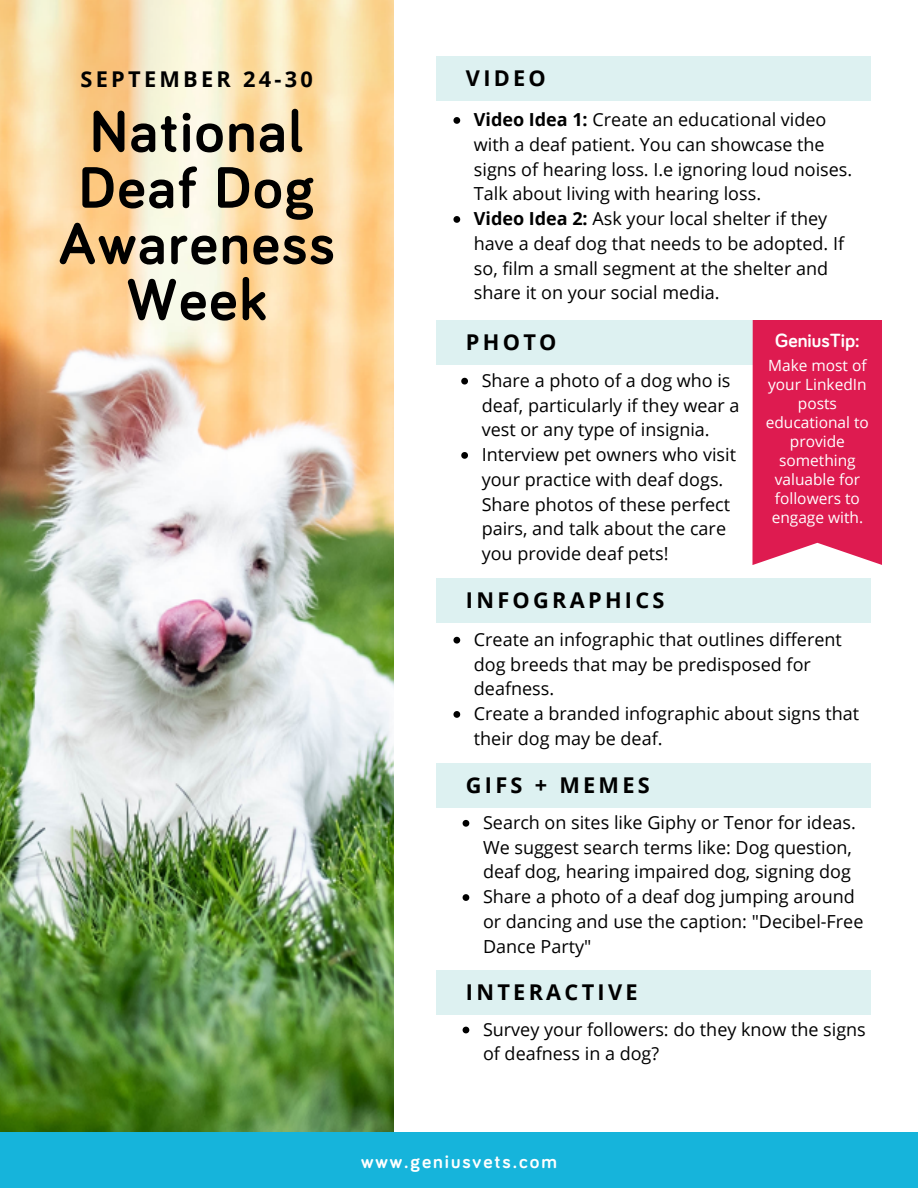
<style>
.page{position:relative;width:918px;height:1188px;background:#fff}
.page>*{position:absolute;margin:0;border:0;box-sizing:border-box;transform-origin:0 0}
.t1{font:700 60.3px/56.1px "Bariol";letter-spacing:.03em;color:#000;text-align:center}
.t2{font:700 21.75px "Open Sans";letter-spacing:.15em;color:#000}
.t3{font:700 19.65px "Bariol";color:#fff}
.t4{font:700 19.5px "Bariol";letter-spacing:.1em;color:#fff}
.t5{font:18px/24.8px "Open Sans";color:#000}
.t6{font:15.45px/19px "Open Sans";color:#fff;text-align:center}
.s1{font-weight:700}
</style>
<div class="page">
<div style="left:437px;top:56px;width:434px;height:45px;background:#ddf1f1"></div>
<img style="left:0;top:0;width:394px;height:1132px">
<div style="left:0;top:1132px;width:918px;height:56px;background:#16b4db"></div>
<div style="left:437px;top:320px;width:434px;height:44px;background:#ddf1f1"></div>
<div style="left:437px;top:579px;width:434px;height:44px;background:#ddf1f1"></div>
<div style="left:437px;top:763px;width:434px;height:45px;background:#ddf1f1"></div>
<div style="left:437px;top:970px;width:434px;height:44px;background:#ddf1f1"></div>
<div style="left:752px;top:320px;width:130px;height:245px;background:#de1b50"></div>
<svg style="left:453px;top:637px;width:7px;height:7px"></svg>
<svg style="left:453px;top:711px;width:7px;height:7px"></svg>
<svg style="left:453px;top:117px;width:7px;height:7px"></svg>
<svg style="left:453px;top:216px;width:7px;height:7px"></svg>
<svg style="left:461px;top:378px;width:7px;height:7px"></svg>
<svg style="left:461px;top:452px;width:7px;height:7px"></svg>
<svg style="left:463px;top:820px;width:6px;height:7px"></svg>
<svg style="left:463px;top:894px;width:6px;height:7px"></svg>
<svg style="left:463px;top:1027px;width:6px;height:6px"></svg>
<p class="t2" style="left:81px;top:64px;width:234px">SEPTEMBER 24-30</p>
<p class="t1" style="left:59px;top:106px;width:278px">National<br>Deaf Dog<br>Awareness<br>Week</p>
<p class="t2" style="left:466px;top:63px;width:81px">VIDEO</p>
<p class="t5" style="left:474px;top:107px;width:380px"><span class="s1">Video Idea 1:</span> Create an educational video with a deaf patient. You can showcase the signs of hearing loss. I.e ignoring loud noises.<br>Talk about living with hearing loss.</p>
<p class="t5" style="left:474px;top:206px;width:372px"><span class="s1">Video Idea 2:</span> Ask your local shelter if they have a deaf dog that needs to be adopted. If so, film a small segment at the shelter and share it on your social media.</p>
<p class="t2" style="left:466px;top:327px;width:92px">PHOTO</p>
<p class="t5" style="left:482px;top:367px;width:259px">Share a photo of a dog who is deaf, particularly if they wear a vest or any type of insignia.</p>
<p class="t5" style="left:482px;top:442px;width:256px">Interview pet owners who visit your practice with deaf dogs.<br>Share photos of these perfect pairs, and talk about the care you provide deaf pets!</p>
<p class="t2" style="left:466px;top:585px;width:200px">INFOGRAPHICS</p>
<p class="t3" style="left:775px;top:332px;width:86px">GeniusTip:</p>
<p class="t6" style="left:766px;top:355px;width:105px">Make most of your LinkedIn posts educational to provide something valuable for followers to engage with.</p>
<p class="t5" style="left:474px;top:626px;width:369px">Create an infographic that outlines different dog breeds that may be predisposed for deafness.</p>
<p class="t5" style="left:474px;top:701px;width:387px">Create a branded infographic about signs that their dog may be deaf.</p>
<p class="t2" style="left:466px;top:770px;width:185px">GIFS + MEMES</p>
<p class="t5" style="left:483px;top:810px;width:374px">Search on sites like Giphy or Tenor for ideas.<br>We suggest search terms like: Dog question, deaf dog, hearing impaired dog, signing dog</p>
<p class="t5" style="left:483px;top:884px;width:382px">Share a photo of a deaf dog jumping around or dancing and use the caption: "Decibel-Free<br>Dance Party"</p>
<p class="t2" style="left:466px;top:977px;width:173px">INTERACTIVE</p>
<p class="t5" style="left:483px;top:1016px;width:384px">Survey your followers: do they know the signs of deafness in a dog?</p>
<p class="t4" style="left:361px;top:1153px;width:197px">www.geniusvets.com</p>
</div>
